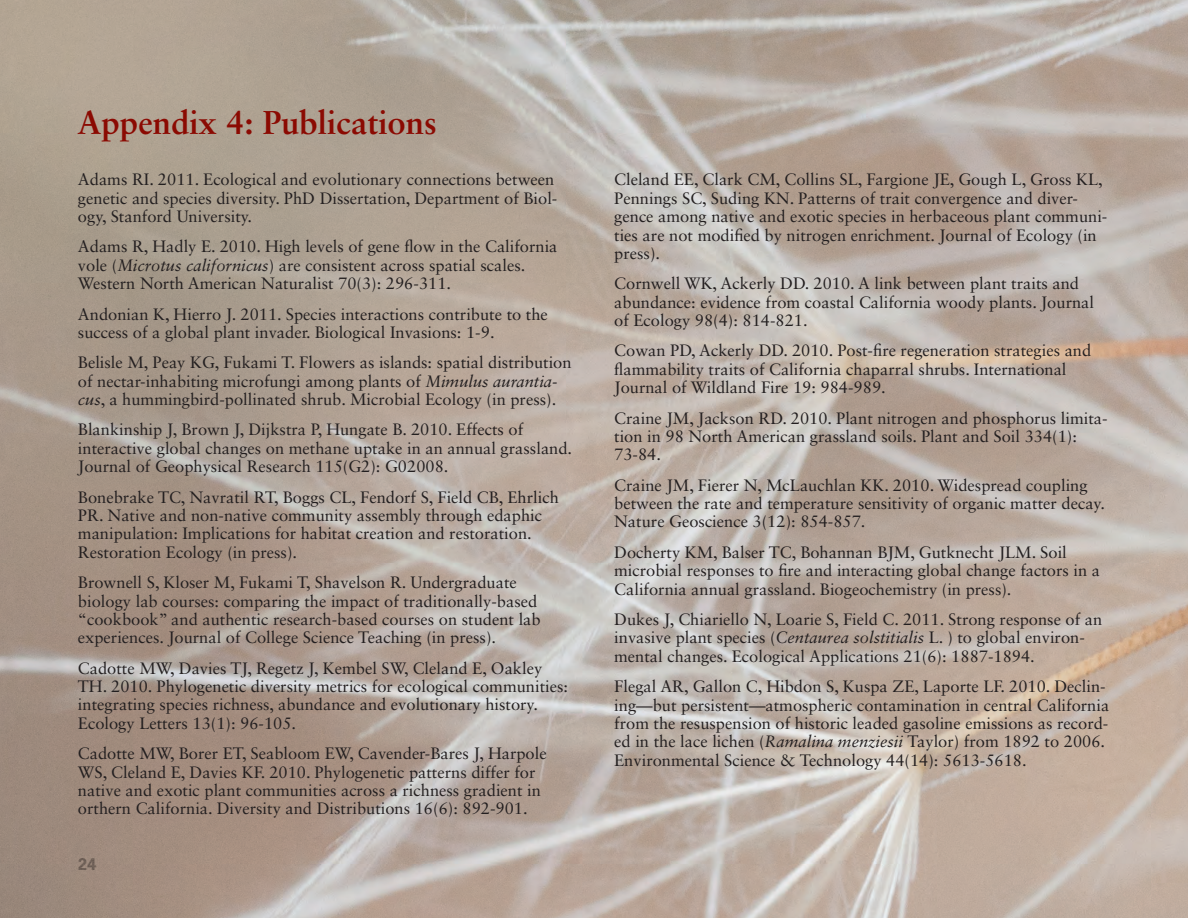
<style>
.page{position:relative;width:1188px;height:918px;background:#fff}
.page>*{position:absolute;margin:0;border:0;box-sizing:border-box;transform-origin:0 0}
.t1{font:700 33px "Sabon LT Std";color:#8b0a02}
.t2{font:16.5px/18.5px "Sabon LT Std";color:#231f20}
.t3{font:700 15px "News Gothic Std";color:#636366}
.s1{font-style:italic}
</style>
<div class="page">
<img style="left:0;top:0;width:1188px;height:918px">
<img style="left:79px;top:858px;width:17px;height:12px">
<h1 class="t1" style="left:78px;top:109px;width:361px">Appendix 4: Publications</h1>
<p class="t2" style="left:78px;top:172px;width:481px">Adams RI. 2011. Ecological and evolutionary connections between genetic and species diversity. PhD Dissertation, Department of Biol&shy;ogy, Stanford University.</p>
<p class="t2" style="left:78px;top:239px;width:481px">Adams R, Hadly E. 2010. High levels of gene flow in the California vole (<span class="s1">Microtus californicus</span>) are consistent across spatial scales.<br>Western North American Naturalist 70(3): 296-311.</p>
<p class="t2" style="left:78px;top:306px;width:471px">Andonian K, Hierro J. 2011. Species interactions contribute to the success of a global plant invader. Biological Invasions: 1-9.</p>
<p class="t2" style="left:78px;top:355px;width:495px">Belisle M, Peay KG, Fukami T. Flowers as islands: spatial distribution of nectar-inhabiting microfungi among plants of <span class="s1">Mimulus aurantia&shy;cus</span>, a hummingbird-pollinated shrub. Microbial Ecology (in press).</p>
<p class="t2" style="left:78px;top:422px;width:496px">Blankinship J, Brown J, Dijkstra P, Hungate B. 2010. Effects of interactive global changes on methane uptake in an annual grassland.<br>Journal of Geophysical Research 115(G2): G02008.</p>
<p class="t2" style="left:78px;top:489px;width:482px">Bonebrake TC, Navratil RT, Boggs CL, Fendorf S, Field CB, Ehrlich PR. Native and non-native community assembly through edaphic manipulation: Implications for habitat creation and restoration.<br>Restoration Ecology (in press).</p>
<p class="t2" style="left:78px;top:575px;width:464px">Brownell S, Kloser M, Fukami T, Shavelson R. Undergraduate biology lab courses: comparing the impact of traditionally-based “cookbook” and authentic research-based courses on student lab experiences. Journal of College Science Teaching (in press).</p>
<p class="t2" style="left:78px;top:660px;width:492px">Cadotte MW, Davies TJ, Regetz J, Kembel SW, Cleland E, Oakley TH. 2010. Phylogenetic diversity metrics for ecological communities: integrating species richness, abundance and evolutionary history.<br>Ecology Letters 13(1): 96-105.</p>
<p class="t2" style="left:78px;top:746px;width:470px">Cadotte MW, Borer ET, Seabloom EW, Cavender-Bares J, Harpole WS, Cleland E, Davies KF. 2010. Phylogenetic patterns differ for native and exotic plant communities across a richness gradient in orthern California. Diversity and Distributions 16(6): 892-901.</p>
<p class="t3" style="left:78px;top:858px;width:20px">24</p>
<p class="t2" style="left:614px;top:172px;width:495px">Cleland EE, Clark CM, Collins SL, Fargione JE, Gough L, Gross KL, Pennings SC, Suding KN. Patterns of trait convergence and diver&shy;gence among native and exotic species in herbaceous plant communi&shy;ties are not modified by nitrogen enrichment. Journal of Ecology (in press).</p>
<p class="t2" style="left:614px;top:276px;width:481px">Cornwell WK, Ackerly DD. 2010. A link between plant traits and abundance: evidence from coastal California woody plants. Journal of Ecology 98(4): 814-821.</p>
<p class="t2" style="left:614px;top:343px;width:479px">Cowan PD, Ackerly DD. 2010. Post-fire regeneration strategies and flammability traits of California chaparral shrubs. International<br>Journal of Wildland Fire 19: 984-989.</p>
<p class="t2" style="left:614px;top:410px;width:495px">Craine JM, Jackson RD. 2010. Plant nitrogen and phosphorus limita&shy;tion in 98 North American grassland soils. Plant and Soil 334(1):<br>73-84.</p>
<p class="t2" style="left:614px;top:477px;width:492px">Craine JM, Fierer N, McLauchlan KK. 2010. Widespread coupling between the rate and temperature sensitivity of organic matter decay.<br>Nature Geoscience 3(12): 854-857.</p>
<p class="t2" style="left:614px;top:544px;width:487px">Docherty KM, Balser TC, Bohannan BJM, Gutknecht JLM. Soil microbial responses to fire and interacting global change factors in a<br>California annual grassland. Biogeochemistry (in press).</p>
<p class="t2" style="left:614px;top:612px;width:490px">Dukes J, Chiariello N, Loarie S, Field C. 2011. Strong response of an invasive plant species (<span class="s1">Centaurea solstitialis</span> L. ) to global environ&shy;mental changes. Ecological Applications 21(6): 1887-1894.</p>
<p class="t2" style="left:614px;top:679px;width:497px">Flegal AR, Gallon C, Hibdon S, Kuspa ZE, Laporte LF. 2010. Declin&shy;ing—but persistent—atmospheric contamination in central California from the resuspension of historic leaded gasoline emissions as record&shy;ed in the lace lichen (<span class="s1">Ramalina menziesii</span> Taylor) from 1892 to 2006.<br>Environmental Science &amp; Technology 44(14): 5613-5618.</p>
</div>
